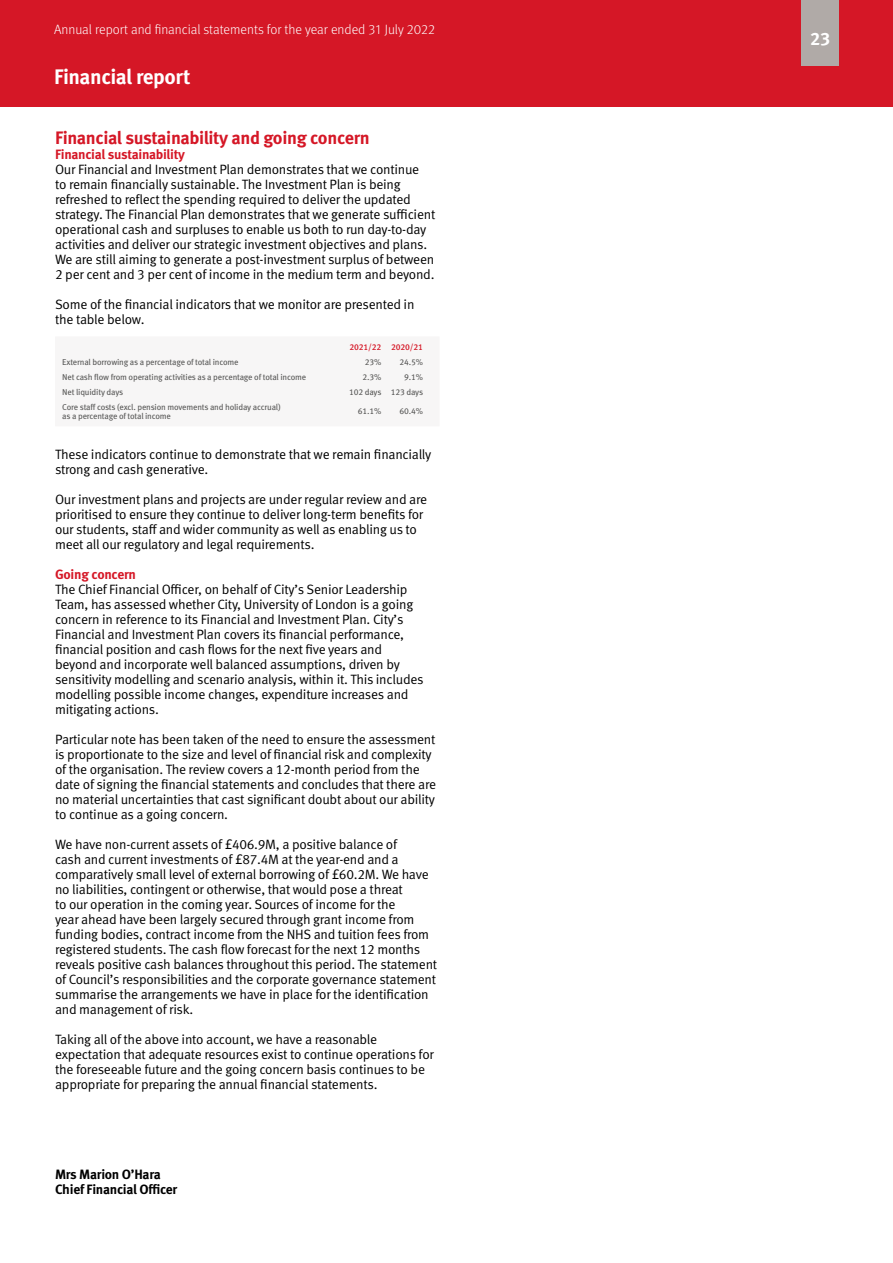
<style>
.page{position:relative;width:893px;height:1263px;background:#fff}
.page>*{position:absolute;margin:0;border:0;box-sizing:border-box;transform-origin:0 0}
.t1{font:700 21px "Meta Pro";letter-spacing:-.02em;color:#fff}
.t2{font:700 18px "Meta Pro";letter-spacing:-.02em;color:#d51726}
.t3{font:700 18px "Meta Pro";color:#fff}
.Body_Text{font:13.5px/15px "Meta Pro Norm";letter-spacing:-.02em;color:#000}
.t4{font:300 13.5px "Meta Pro";color:#fff}
.Body_Text-2{font:700 13.5px "Meta Pro";letter-spacing:-.02em;color:#000}
.t5{font:700 13.5px "Meta Pro";letter-spacing:-.02em;color:#d51726}
.Table_body{font:8.55px/9.4px "Meta Pro";letter-spacing:-.02em;color:#575756}
.Table_H1{font:500 8.55px "Meta Pro";letter-spacing:-.02em;color:#d51726}
</style>
<div class="page">
<div style="left:0;top:0;width:893px;height:106px;background:#d51726"></div>
<div style="left:801px;top:0;width:38px;height:66px;background:#b0aaa7"></div>
<p class="t4" style="left:54px;top:20px;width:383px">Annual report and financial statements for the year ended 31 July 2022</p>
<h1 class="t1" style="left:54px;top:60px;width:138px">Financial report</h1>
<h2 class="t2" style="left:55px;top:124px;width:316px">Financial sustainability and going concern</h2>
<h3 class="t5" style="left:55px;top:144px;width:131px">Financial sustainability</h3>
<p class="Body_Text" style="left:55px;top:161px;width:382px">Our Financial and Investment Plan demonstrates that we continue<br>to remain financially sustainable. The Investment Plan is being refreshed to reflect the spending required to deliver the updated strategy. The Financial Plan demonstrates that we generate sufficient operational cash and surpluses to enable us both to run day-to-day activities and deliver our strategic investment objectives and plans.<br>We are still aiming to generate a post-investment surplus of between 2 per cent and 3 per cent of income in the medium term and beyond.</p>
<p class="Body_Text" style="left:55px;top:296px;width:361px">Some of the financial indicators that we monitor are presented in the table below.</p>
<p class="Table_H1" style="left:350px;top:340px;width:33px">2021/22</p>
<p class="Table_H1" style="left:391px;top:340px;width:33px">2020/21</p>
<p class="Table_body" style="left:62px;top:357px;width:178px">External borrowing as a percentage of total income</p>
<p class="Table_body" style="left:365px;top:357px;width:18px">23%</p>
<p class="Table_body" style="left:399px;top:357px;width:25px">24.5%</p>
<p class="Table_body" style="left:62px;top:372px;width:245px">Net cash flow from operating activities as a percentage of total income</p>
<p class="Table_body" style="left:362px;top:372px;width:20px">2.3%</p>
<p class="Table_body" style="left:404px;top:372px;width:20px">9.1%</p>
<p class="Table_body" style="left:62px;top:386px;width:63px">Net liquidity days</p>
<p class="Table_body" style="left:349px;top:386px;width:34px">102 days</p>
<p class="Table_body" style="left:391px;top:386px;width:34px">123 days</p>
<p class="Table_body" style="left:62px;top:401px;width:220px">Core staff costs (excl. pension movements and holiday accrual) as a percentage of total income</p>
<p class="Table_body" style="left:358px;top:406px;width:25px">61.1%</p>
<p class="Table_body" style="left:399px;top:406px;width:25px">60.4%</p>
<p class="Body_Text" style="left:55px;top:446px;width:378px">These indicators continue to demonstrate that we remain financially strong and cash generative.</p>
<p class="Body_Text" style="left:55px;top:491px;width:373px">Our investment plans and projects are under regular review and are prioritised to ensure they continue to deliver long-term benefits for our students, staff and wider community as well as enabling us to meet all our regulatory and legal requirements.</p>
<h3 class="t5" style="left:55px;top:564px;width:83px">Going concern</h3>
<p class="Body_Text" style="left:55px;top:581px;width:370px">The Chief Financial Officer, on behalf of City’s Senior Leadership Team, has assessed whether City, University of London is a going concern in reference to its Financial and Investment Plan. City’s Financial and Investment Plan covers its financial performance, financial position and cash flows for the next five years and beyond and incorporate well balanced assumptions, driven by sensitivity modelling and scenario analysis, within it. This includes modelling possible income changes, expenditure increases and mitigating actions.</p>
<p class="Body_Text" style="left:55px;top:731px;width:382px">Particular note has been taken of the need to ensure the assessment is proportionate to the size and level of financial risk and complexity of the organisation. The review covers a 12-month period from the date of signing the financial statements and concludes that there are no material uncertainties that cast significant doubt about our ability to continue as a going concern.</p>
<p class="Body_Text" style="left:55px;top:836px;width:384px">We have non-current assets of £406.9M, a positive balance of<br>cash and current investments of £87.4M at the year-end and a comparatively small level of external borrowing of £60.2M. We have no liabilities, contingent or otherwise, that would pose a threat<br>to our operation in the coming year. Sources of income for the<br>year ahead have been largely secured through grant income from funding bodies, contract income from the NHS and tuition fees from registered students. The cash flow forecast for the next 12 months reveals positive cash balances throughout this period. The statement of Council’s responsibilities and the corporate governance statement summarise the arrangements we have in place for the identification and management of risk.</p>
<p class="Body_Text" style="left:55px;top:1031px;width:380px">Taking all of the above into account, we have a reasonable expectation that adequate resources exist to continue operations for the foreseeable future and the going concern basis continues to be appropriate for preparing the annual financial statements.</p>
<p class="Body_Text-2" style="left:55px;top:1164px;width:107px">Mrs Marion O’Hara</p>
<p class="Body_Text-2" style="left:55px;top:1179px;width:124px">Chief Financial Officer</p>
<h2 class="t3" style="left:810px;top:24px;width:21px">23</h2>
</div>
